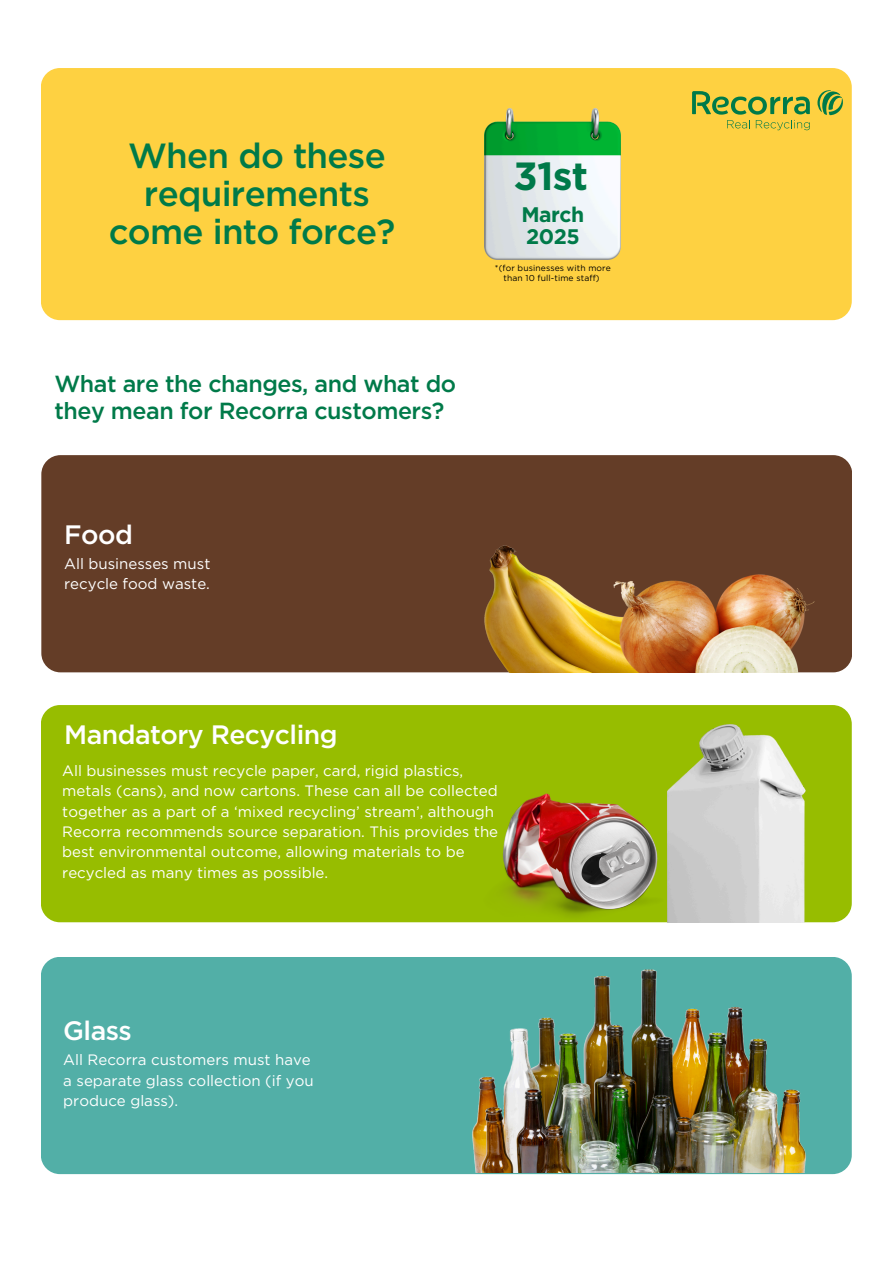
<style>
.page{position:relative;width:894px;height:1264px;background:#fff}
.page>*{position:absolute;margin:0;border:0;box-sizing:border-box;transform-origin:0 0}
.t1{font:700 39.3px "Gotham";color:#007a49}
.t2{font:500 34.95px/38px "Gotham";letter-spacing:-.02em;color:#007a49;text-align:center}
.t3{font:500 26.55px "Gotham";letter-spacing:-.02em;color:#fff}
.t4{font:500 23.25px/27px "Gotham";letter-spacing:-.02em;color:#007a49}
.t5{font:700 21px/22.5px "Gotham";letter-spacing:-.02em;color:#007a49}
.t6{font:15px/20.2px "Gotham";color:#fff}
.t7{font:8.55px/10.2px "Gotham";letter-spacing:.015em;color:#000;text-align:center}
</style>
<div class="page">
<div style="left:41px;top:68px;width:810px;height:252px;background:#fed141;border-radius:19px"></div>
<div style="left:41px;top:705px;width:810px;height:217px;background:#97bd00;border-radius:19px"></div>
<div style="left:41px;top:455px;width:810px;height:217px;background:#643d27;border-radius:19px"></div>
<div style="left:41px;top:956px;width:810px;height:218px;background:#52afa7;border-radius:19px"></div>
<svg style="left:817px;top:90px;width:25px;height:25px"></svg>
<svg style="left:692px;top:91px;width:117px;height:39px"></svg>
<img style="left:484px;top:109px;width:136px;height:150px">
<img style="left:503px;top:793px;width:155px;height:123px">
<img style="left:667px;top:724px;width:137px;height:198px">
<img style="left:484px;top:545px;width:129px;height:127px">
<img style="left:613px;top:575px;width:201px;height:97px">
<img style="left:415px;top:956px;width:437px;height:216px">
<p class="t2" style="left:109px;top:139px;width:288px">When do these requirements come into force?</p>
<p class="t4" style="left:54px;top:371px;width:403px">What are the changes, and what do they mean for Recorra customers?</p>
<p class="t1" style="left:513px;top:159px;width:76px">31st</p>
<p class="t5" style="left:521px;top:204px;width:64px">March<br>2025</p>
<p class="t7" style="left:495px;top:263px;width:117px">*(for businesses with more than 10 full-time staff)</p>
<p class="t3" style="left:64px;top:523px;width:70px">Food</p>
<p class="t6" style="left:64px;top:554px;width:148px">All businesses must recycle food waste.</p>
<p class="t3" style="left:64px;top:722px;width:275px">Mandatory Recycling</p>
<p class="t6" style="left:62px;top:761px;width:437px">All businesses must recycle paper, card, rigid plastics, metals (cans), and now cartons. These can all be collected together as a part of a ‘mixed recycling’ stream’, although Recorra recommends source separation. This provides the best environmental outcome, allowing materials to be recycled as many times as possible.</p>
<h5 class="t3" style="left:63px;top:1018px;width:70px">Glass</h5>
<h5 class="t6" style="left:63px;top:1050px;width:252px">All Recorra customers must have a separate glass collection (if you produce glass).</h5>
</div>
